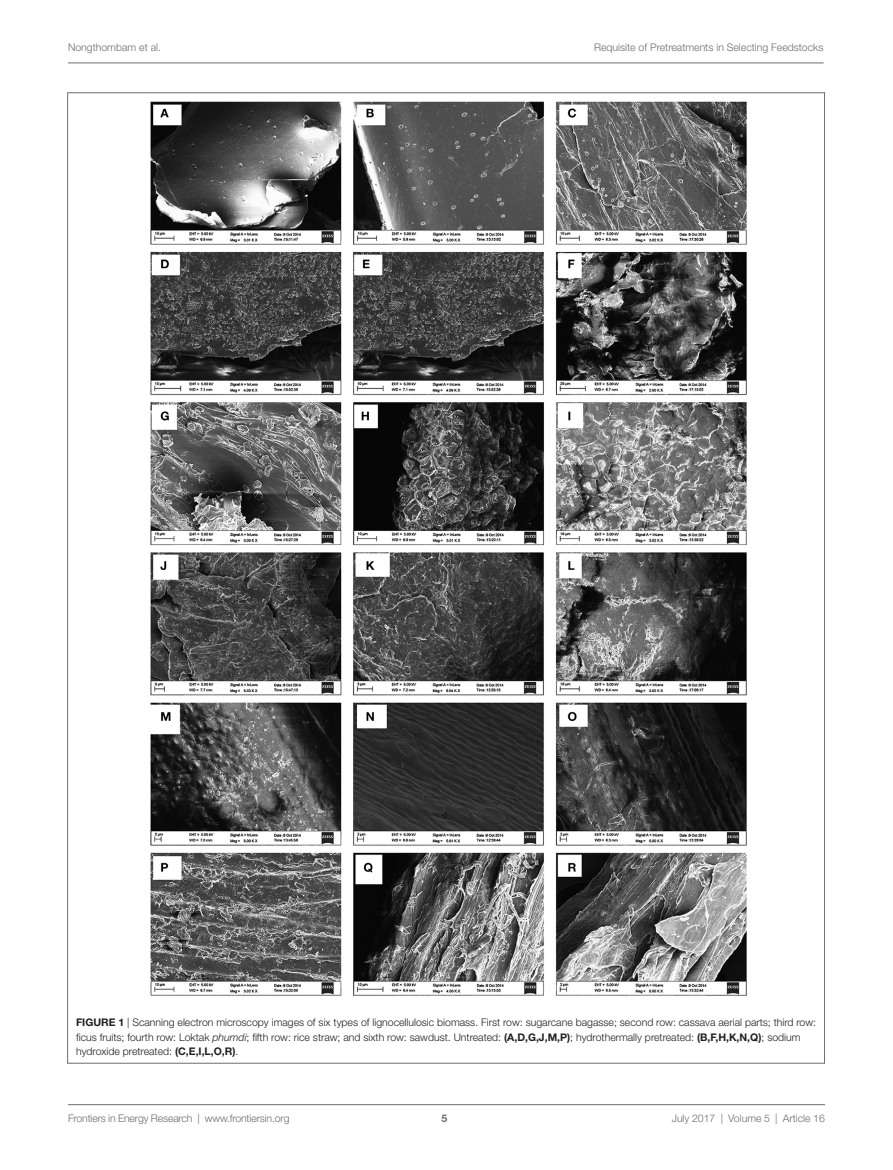
<style>
.page{position:relative;width:893px;height:1170px;background:#fff}
.page>*{position:absolute;margin:0;border:0;box-sizing:border-box;transform-origin:0 0}
.t1{font:300 10.5px/14.2px "Helvetica Neue LT Std";color:#231f20}
.t2{font:300 10.5px "Helvetica Neue LT Std";color:#6c6d70}
.t3{font:700 10.5px "Helvetica Neue LT Std";color:#6c6d70}
.s1{font-weight:700}
.s2{font-style:italic}
</style>
<div class="page">
<img style="left:150px;top:101px;width:597px;height:895px">
<hr style="left:68px;top:1104px;width:757px;height:1px;background:#6c6d70">
<hr style="left:68px;top:63px;width:755px;height:1px;background:#6c6d70">
<p class="t2" style="left:68px;top:41px;width:94px">Nongthombam et al.</p>
<p class="t2" style="left:594px;top:41px;width:231px">Requisite of Pretreatments in Selecting Feedstocks</p>
<p class="t1" style="left:76px;top:1015px;width:742px"><span class="s1">FIGURE 1</span> | Scanning electron microscopy images of six types of lignocellulosic biomass. First row: sugarcane bagasse; second row: cassava aerial parts; third row: ficus fruits; fourth row: Loktak <span class="s2">phumdi</span>; fifth row: rice straw; and sixth row: sawdust. Untreated: <span class="s1">(A,D,G,J,M,P)</span>; hydrothermally pretreated: <span class="s1">(B,F,H,K,N,Q)</span>; sodium hydroxide pretreated: <span class="s1">(C,E,I,L,O,R)</span>.</p>
<p class="t2" style="left:68px;top:1111px;width:223px">Frontiers in Energy Research | www.frontiersin.org</p>
<p class="t2" style="left:672px;top:1111px;width:155px">July 2017 | Volume 5 | Article 16</p>
<p class="t3" style="left:441px;top:1111px;width:7px">5</p>
</div>
